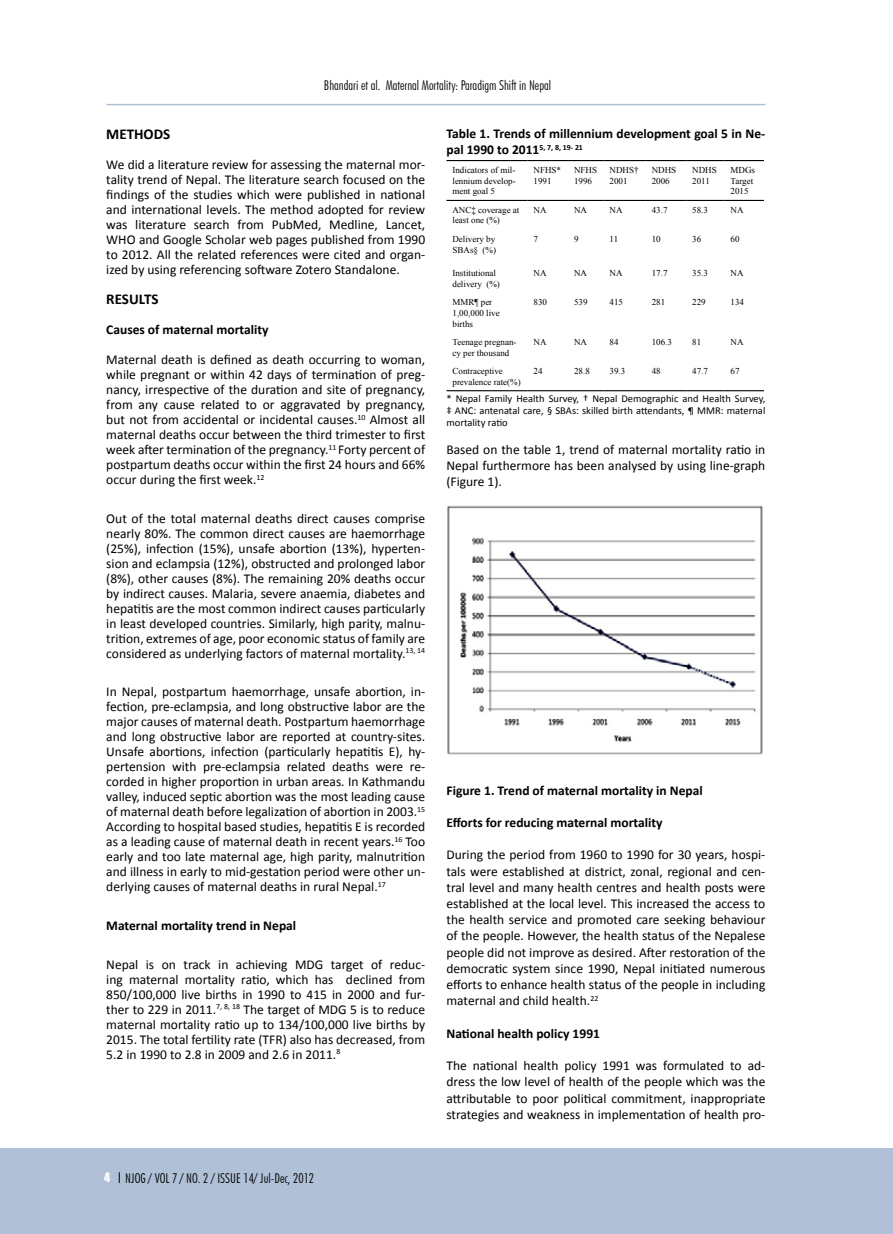
<style>
.page{position:relative;width:893px;height:1234px;background:#fff}
.page>*{position:absolute;margin:0;border:0;box-sizing:border-box;transform-origin:0 0}
.t1{font:700 15px "Calibri";color:#000}
.t2{font:13.5px/15px "Calibri";color:#000;text-align:justify}
.t3{font:700 13.5px/16.2px "Calibri";color:#000}
.t4{font:300 condensed 13.5px "Futura BT";color:#000}
.t5{font:10.5px/12px "Calibri";color:#000;text-align:justify}
.t6{font:9px/10.8px "Times New Roman";color:#000}
.s1{font-stretch:normal;font-size:16.5px;color:#00669b}
.s2{font-family:"Impact";font-weight:400;font-stretch:normal;font-size:12px;color:#fff}
</style>
<div class="page">
<div style="left:0;top:1148px;width:893px;height:85px;background:#b0c0d7"></div>
<hr style="left:106px;top:104px;width:659px;height:1px;background:#b0c0d7">
<hr style="left:446px;top:160px;width:82px;height:1px;background:#000">
<hr style="left:528px;top:160px;width:40px;height:1px;background:#000">
<hr style="left:568px;top:160px;width:36px;height:1px;background:#000">
<hr style="left:604px;top:160px;width:42px;height:1px;background:#000">
<hr style="left:646px;top:160px;width:40px;height:1px;background:#000">
<hr style="left:686px;top:160px;width:38px;height:1px;background:#000">
<hr style="left:724px;top:160px;width:40px;height:1px;background:#000">
<hr style="left:446px;top:200px;width:82px;height:1px;background:#000">
<hr style="left:528px;top:200px;width:40px;height:1px;background:#000">
<hr style="left:568px;top:200px;width:36px;height:1px;background:#000">
<hr style="left:604px;top:200px;width:42px;height:1px;background:#000">
<hr style="left:646px;top:200px;width:40px;height:1px;background:#000">
<hr style="left:686px;top:200px;width:38px;height:1px;background:#000">
<hr style="left:724px;top:200px;width:40px;height:1px;background:#000">
<hr style="left:446px;top:390px;width:82px;height:1px;background:#000">
<hr style="left:528px;top:390px;width:40px;height:1px;background:#000">
<hr style="left:568px;top:390px;width:36px;height:1px;background:#000">
<hr style="left:604px;top:390px;width:42px;height:1px;background:#000">
<hr style="left:646px;top:390px;width:40px;height:1px;background:#000">
<hr style="left:686px;top:390px;width:38px;height:1px;background:#000">
<hr style="left:724px;top:390px;width:40px;height:1px;background:#000">
<img style="left:447px;top:505px;width:316px;height:250px">
<p class="t4" style="left:324px;top:77px;width:229px">Bhandari et al. Maternal Mortality: Paradigm Shift in Nepal</p>
<p class="t1" style="left:106px;top:124px;width:66px">METHODS</p>
<p class="t2" style="left:106px;top:157px;width:320px">We did a literature review for assessing the maternal mor&shy;tality trend of Nepal. The literature search focused on the findings of the studies which were published in national and international levels. The method adopted for review was literature search from PubMed, Medline, Lancet, WHO and Google Scholar web pages published from 1990 to 2012. All the related references were cited and organ&shy;ized by using referencing software Zotero Standalone.</p>
<p class="t1" style="left:106px;top:289px;width:54px">RESULTS</p>
<p class="t3" style="left:106px;top:321px;width:164px">Causes of maternal mortality</p>
<p class="t2" style="left:106px;top:352px;width:320px">Maternal death is defined as death occurring to woman, while pregnant or within 42 days of termination of preg&shy;nancy, irrespective of the duration and site of pregnancy, from any cause related to or aggravated by pregnancy, but not from accidental or incidental causes.<sup>10</sup> Almost all maternal deaths occur between the third trimester to first week after termination of the pregnancy.<sup>11</sup> Forty percent of postpartum deaths occur within the first 24 hours and 66% occur during the first week.<sup>12</sup></p>
<p class="t2" style="left:106px;top:510px;width:320px">Out of the total maternal deaths direct causes comprise nearly 80%. The common direct causes are haemorrhage (25%), infection (15%), unsafe abortion (13%), hyperten&shy;sion and eclampsia (12%), obstructed and prolonged labor (8%), other causes (8%). The remaining 20% deaths occur by indirect causes. Malaria, severe anaemia, diabetes and hepatitis are the most common indirect causes particularly in least developed countries. Similarly, high parity, malnu&shy;trition, extremes of age, poor economic status of family are considered as underlying factors of maternal mortality.<sup>13,</sup> <sup>14</sup></p>
<p class="t2" style="left:106px;top:684px;width:320px">In Nepal, postpartum haemorrhage, unsafe abortion, in&shy;fection, pre-eclampsia, and long obstructive labor are the major causes of maternal death. Postpartum haemorrhage and long obstructive labor are reported at country-sites.<br>Unsafe abortions, infection (particularly hepatitis E), hy&shy;pertension with pre-eclampsia related deaths were re&shy;corded in higher proportion in urban areas. In Kathmandu valley, induced septic abortion was the most leading cause of maternal death before legalization of abortion in 2003.<sup>15<br></sup>According to hospital based studies, hepatitis E is recorded as a leading cause of maternal death in recent years.<sup>16</sup> Too early and too late maternal age, high parity, malnutrition and illness in early to mid-gestation period were other un&shy;derlying causes of maternal deaths in rural Nepal.<sup>17</sup></p>
<p class="t3" style="left:106px;top:917px;width:191px">Maternal mortality trend in Nepal</p>
<p class="t2" style="left:106px;top:956px;width:320px">Nepal is on track in achieving MDG target of reduc&shy;ing maternal mortality ratio, which has declined from 850/100,000 live births in 1990 to 415 in 2000 and fur&shy;ther to 229 in 2011.<sup>7,</sup> <sup>8,</sup> <sup>18</sup> The target of MDG 5 is to reduce maternal mortality ratio up to 134/100,000 live births by 2015. The total fertility rate (TFR) also has decreased, from 5.2 in 1990 to 2.8 in 2009 and 2.6 in 2011.<sup>8</sup></p>
<p class="t4" style="left:104px;top:1169px;width:212px"><span class="s1">4</span><span class="s2">4</span> NJOG / VOL 7 / NO. 2 / ISSUE 14/ Jul-Dec, 2012</p>
<p class="t3" style="left:446px;top:125px;width:320px">Table 1. Trends of millennium development goal 5 in Ne&shy;pal 1990 to 2011<sup>5,</sup> <sup>7,</sup> <sup>8,</sup> <sup>19-</sup> <sup>21</sup></p>
<p class="t6" style="left:452px;top:164px;width:65px;text-align:justify">Indicators of mil&shy;lennium develop&shy;ment goal 5</p>
<p class="t6" style="left:534px;top:164px;width:29px">NFHS*<br>1991</p>
<p class="t6" style="left:574px;top:164px;width:25px">NFHS<br>1996</p>
<p class="t6" style="left:610px;top:164px;width:30px">NDHS†<br>2001</p>
<p class="t6" style="left:652px;top:164px;width:26px">NDHS<br>2006</p>
<p class="t6" style="left:692px;top:164px;width:26px">NDHS<br>2011</p>
<p class="t6" style="left:730px;top:164px;width:26px">MDGs<br>Target<br>2015</p>
<p class="t6" style="left:452px;top:204px;width:68px">ANC‡ coverage at least one (%)</p>
<p class="t6" style="left:534px;top:204px;width:14px">NA</p>
<p class="t6" style="left:574px;top:204px;width:14px">NA</p>
<p class="t6" style="left:610px;top:204px;width:14px">NA</p>
<p class="t6" style="left:652px;top:204px;width:17px">43.7</p>
<p class="t6" style="left:692px;top:204px;width:17px">58.3</p>
<p class="t6" style="left:730px;top:204px;width:14px">NA</p>
<p class="t6" style="left:452px;top:233px;width:45px">Delivery by<br>SBAs§ (%)</p>
<p class="t6" style="left:534px;top:233px;width:6px">7</p>
<p class="t6" style="left:574px;top:233px;width:6px">9</p>
<p class="t6" style="left:610px;top:233px;width:10px">11</p>
<p class="t6" style="left:652px;top:233px;width:10px">10</p>
<p class="t6" style="left:692px;top:233px;width:10px">36</p>
<p class="t6" style="left:730px;top:233px;width:10px">60</p>
<p class="t6" style="left:452px;top:267px;width:49px">Institutional delivery (%)</p>
<p class="t6" style="left:534px;top:267px;width:14px">NA</p>
<p class="t6" style="left:574px;top:267px;width:14px">NA</p>
<p class="t6" style="left:610px;top:267px;width:14px">NA</p>
<p class="t6" style="left:652px;top:267px;width:17px">17.7</p>
<p class="t6" style="left:692px;top:267px;width:17px">35.3</p>
<p class="t6" style="left:730px;top:267px;width:14px">NA</p>
<p class="t6" style="left:452px;top:296px;width:49px">MMR¶ per<br>1,00,000 live births</p>
<p class="t6" style="left:534px;top:296px;width:15px">830</p>
<p class="t6" style="left:574px;top:296px;width:15px">539</p>
<p class="t6" style="left:610px;top:296px;width:15px">415</p>
<p class="t6" style="left:652px;top:296px;width:15px">281</p>
<p class="t6" style="left:692px;top:296px;width:15px">229</p>
<p class="t6" style="left:730px;top:296px;width:15px">134</p>
<p class="t6" style="left:452px;top:336px;width:66px">Teenage pregnan&shy;cy per thousand</p>
<p class="t6" style="left:534px;top:336px;width:14px">NA</p>
<p class="t6" style="left:574px;top:336px;width:14px">NA</p>
<p class="t6" style="left:610px;top:336px;width:10px">84</p>
<p class="t6" style="left:652px;top:336px;width:22px">106.3</p>
<p class="t6" style="left:692px;top:336px;width:10px">81</p>
<p class="t6" style="left:730px;top:336px;width:14px">NA</p>
<p class="t6" style="left:452px;top:365px;width:70px">Contraceptive prevalence rate(%)</p>
<p class="t6" style="left:534px;top:365px;width:10px">24</p>
<p class="t6" style="left:574px;top:365px;width:17px">28.8</p>
<p class="t6" style="left:610px;top:365px;width:17px">39.3</p>
<p class="t6" style="left:652px;top:365px;width:10px">48</p>
<p class="t6" style="left:692px;top:365px;width:17px">47.7</p>
<p class="t6" style="left:730px;top:365px;width:10px">67</p>
<p class="t5" style="left:446px;top:392px;width:320px">* Nepal Family Health Survey, † Nepal Demographic and Health Survey, ‡ ANC: antenatal care, § SBAs: skilled birth attendants, ¶ MMR: maternal mortality ratio</p>
<p class="t2" style="left:446px;top:441px;width:320px;line-height:16.2px">Based on the table 1, trend of maternal mortality ratio in Nepal furthermore has been analysed by using line-graph (Figure 1).</p>
<p class="t3" style="left:446px;top:781px;width:258px">Figure 1. Trend of maternal mortality in Nepal</p>
<p class="t3" style="left:446px;top:814px;width:217px">Efforts for reducing maternal mortality</p>
<p class="t2" style="left:446px;top:846px;width:320px;line-height:16.2px">During the period from 1960 to 1990 for 30 years, hospi&shy;tals were established at district, zonal, regional and cen&shy;tral level and many health centres and health posts were established at the local level. This increased the access to the health service and promoted care seeking behaviour of the people. However, the health status of the Nepalese people did not improve as desired. After restoration of the democratic system since 1990, Nepal initiated numerous efforts to enhance health status of the people in including maternal and child health.<sup>22</sup></p>
<p class="t3" style="left:446px;top:1024px;width:155px">National health policy 1991</p>
<p class="t2" style="left:446px;top:1057px;width:320px;line-height:16.2px">The national health policy 1991 was formulated to ad&shy;dress the low level of health of the people which was the attributable to poor political commitment, inappropriate strategies and weakness in implementation of health pro-</p>
</div>
